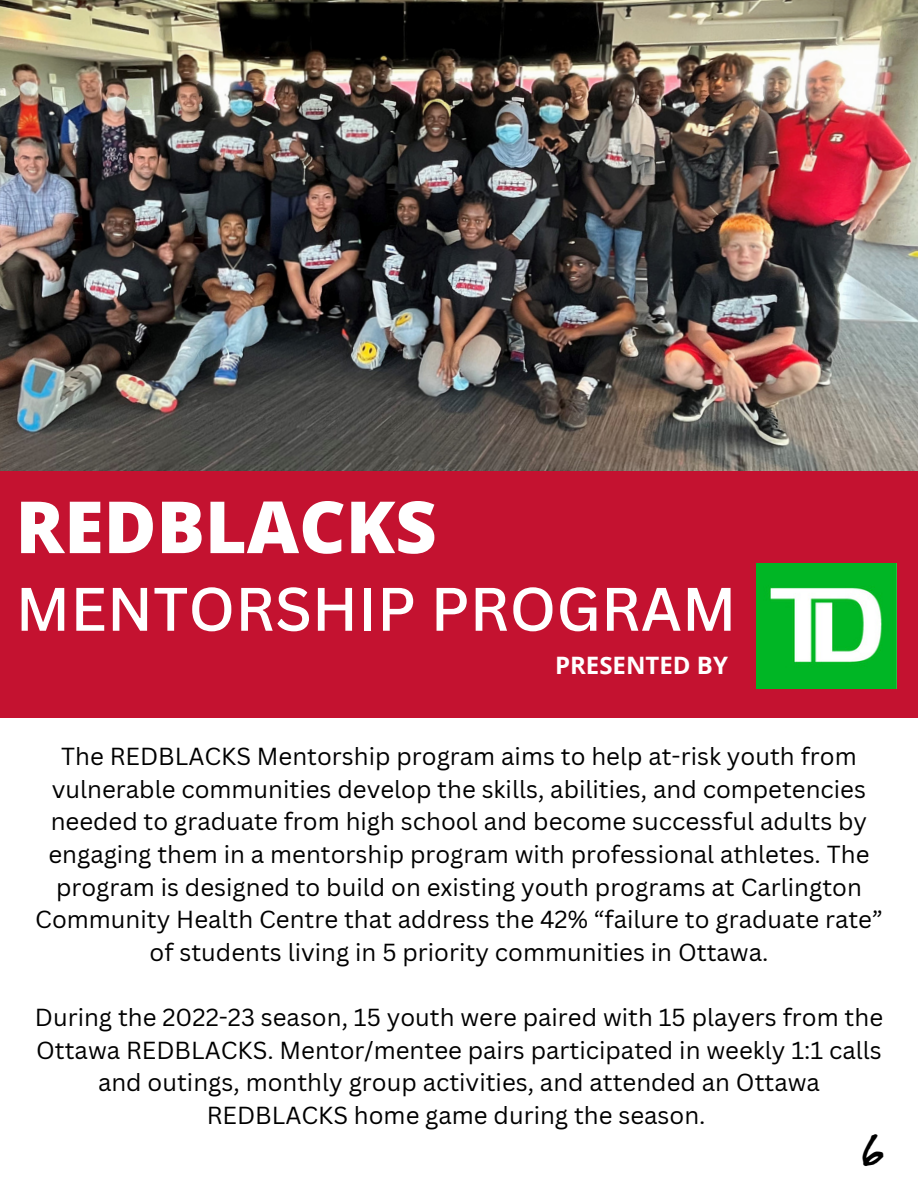
<style>
.page{position:relative;width:918px;height:1188px;background:#fff}
.page>*{position:absolute;margin:0;border:0;box-sizing:border-box;transform-origin:0 0}
.t1{font:800 72px "Open Sans";color:#fff}
.t2{font:500 60px "Canva Sans";color:#fff}
.t3{font:36px "Beth Ellen";color:#000}
.t4{font:24px/32.7px "Canva Sans";color:#000;text-align:center}
.t5{font:700 24px "Open Sans";color:#fff}
</style>
<div class="page">
<img style="left:0;top:0;width:918px;height:471px">
<div style="left:0;top:471px;width:918px;height:246px;background:#c41230"></div>
<img style="left:757px;top:563px;width:139px;height:125px">
<p class="t1" style="left:16px;top:476px;width:423px">REDBLACKS</p>
<p class="t2" style="left:16px;top:567px;width:722px">MENTORSHIP PROGRAM</p>
<p class="t5" style="left:555px;top:648px;width:174px">PRESENTED BY</p>
<p class="t4" style="left:35px;top:739px;width:849px">The REDBLACKS Mentorship program aims to help at-risk youth from vulnerable communities develop the skills, abilities, and competencies needed to graduate from high school and become successful adults by engaging them in a mentorship program with professional athletes. The program is designed to build on existing youth programs at Carlington Community Health Centre that address the 42% “failure to graduate rate” of students living in 5 priority communities in Ottawa.</p>
<p class="t4" style="left:35px;top:1000px;width:850px">During the 2022-23 season, 15 youth were paired with 15 players from the Ottawa REDBLACKS. Mentor/mentee pairs participated in weekly 1:1 calls and outings, monthly group activities, and attended an Ottawa REDBLACKS home game during the season.</p>
<p class="t3" style="left:861px;top:1130px;width:25px">6</p>
</div>
